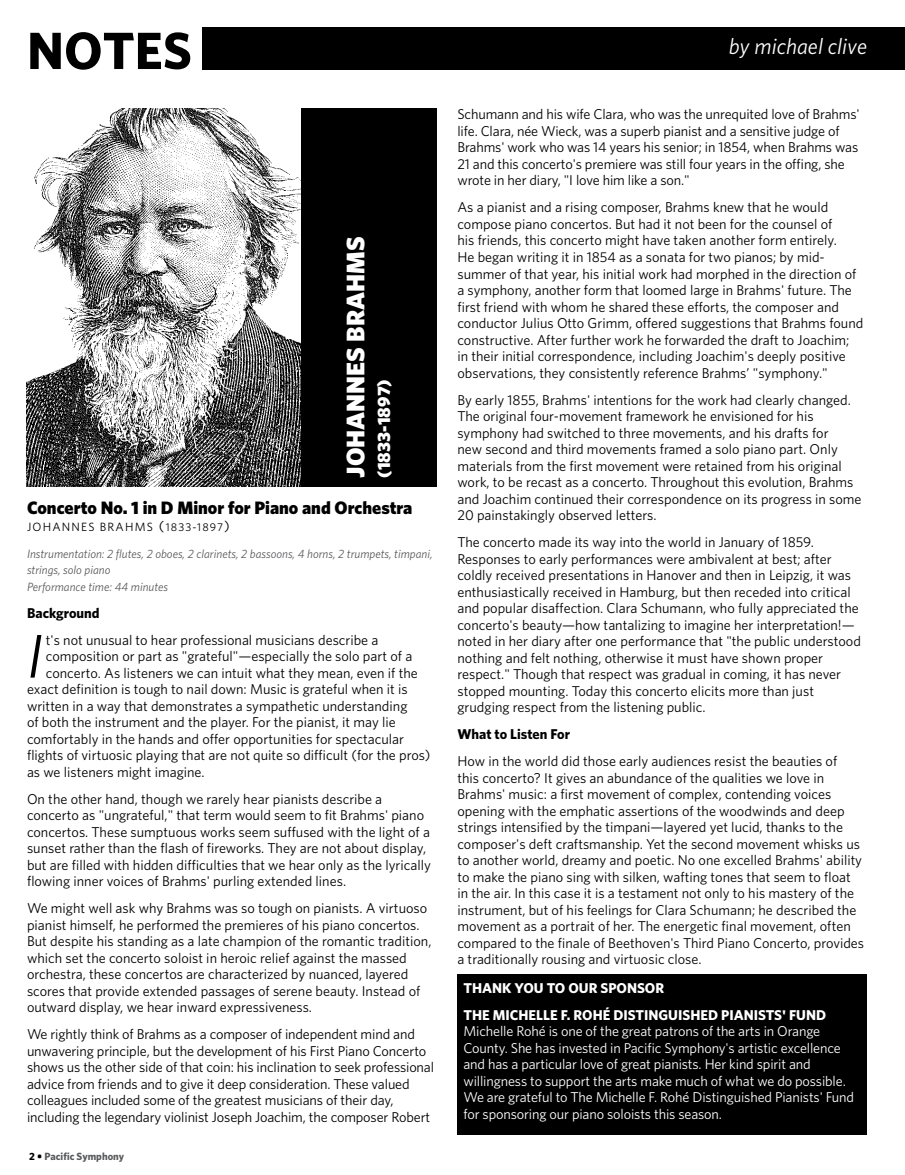
<style>
.page{position:relative;width:905px;height:1175px;background:#fff}
.page>*{position:absolute;margin:0;border:0;box-sizing:border-box;transform-origin:0 0}
.t1{font:italic 61.8px "Whitney";color:#000}
.t2{font:700 52.5px "Whitney";color:#000}
.t3{font:900 25.5px "Whitney";color:#fff}
.t4{font:italic 22.5px "Whitney";color:#fff}
.t5{font:900 18px "Whitney";color:#000}
.t6{font:900 18px "Whitney";color:#fff}
.t7{font:14.25px/16.5px "Whitney";color:#000}
.t8{font:14.25px/16.5px "Whitney";letter-spacing:-.01em;color:#fff}
.t9{font:700 14.25px/27px "Whitney";color:#fff}
.t10{font:700 14.25px "Whitney";color:#000}
.t11{font:italic 12px/16.5px "Whitney";color:#58595b}
.t12{font:12px "Whitney";letter-spacing:.1em;color:#000}
.t13{font:700 10.5px "Whitney";color:#58595b}
.s1{font-size:14.25px}
.s2{font-size:11.25px}
.s3{color:#000}
</style>
<div class="page">
<div style="left:202px;top:27px;width:702px;height:42px;background:#000"></div>
<img style="left:27px;top:108px;width:275px;height:378px">
<div style="left:302px;top:108px;width:135px;height:378px;background:#000"></div>
<div style="left:457px;top:973px;width:410px;height:161px;background:#000"></div>
<h2 class="t2" style="left:27px;top:16px;width:166px">NOTES</h2>
<h3 class="t4" style="left:728px;top:32px;width:140px">by michael clive</h3>
<p class="t7" style="left:457px;top:106px;width:403px">Schumann and his wife Clara, who was the unrequited love of Brahms' life. Clara, née Wieck, was a superb pianist and a sensitive judge of Brahms' work who was 14 years his senior; in 1854, when Brahms was 21 and this concerto's premiere was still four years in the offing, she wrote in her diary, "I love him like a son."</p>
<p class="t7" style="left:457px;top:199px;width:407px">As a pianist and a rising composer, Brahms knew that he would compose piano concertos. But had it not been for the counsel of<br>his friends, this concerto might have taken another form entirely.<br>He began writing it in 1854 as a sonata for two pianos; by mid&shy;summer of that year, his initial work had morphed in the direction of a symphony, another form that loomed large in Brahms' future. The first friend with whom he shared these efforts, the composer and conductor Julius Otto Grimm, offered suggestions that Brahms found constructive. After further work he forwarded the draft to Joachim; in their initial correspondence, including Joachim's deeply positive observations, they consistently reference Brahms’ "symphony."</p>
<p class="t7" style="left:457px;top:391px;width:405px">By early 1855, Brahms' intentions for the work had clearly changed.<br>The original four-movement framework he envisioned for his symphony had switched to three movements, and his drafts for<br>new second and third movements framed a solo piano part. Only materials from the first movement were retained from his original work, to be recast as a concerto. Throughout this evolution, Brahms and Joachim continued their correspondence on its progress in some 20 painstakingly observed letters.</p>
<p class="t7" style="left:457px;top:533px;width:405px">The concerto made its way into the world in January of 1859.<br>Responses to early performances were ambivalent at best; after coldly received presentations in Hanover and then in Leipzig, it was enthusiastically received in Hamburg, but then receded into critical and popular disaffection. Clara Schumann, who fully appreciated the concerto's beauty—how tantalizing to imagine her interpretation!— noted in her diary after one performance that "the public understood nothing and felt nothing, otherwise it must have shown proper respect." Though that respect was gradual in coming, it has never stopped mounting. Today this concerto elicits more than just grudging respect from the listening public.</p>
<p class="t10" style="left:457px;top:724px;width:114px">What to Listen For</p>
<p class="t7" style="left:457px;top:752px;width:408px">How in the world did those early audiences resist the beauties of<br>this concerto? It gives an abundance of the qualities we love in Brahms' music: a first movement of complex, contending voices opening with the emphatic assertions of the woodwinds and deep strings intensified by the timpani—layered yet lucid, thanks to the composer's deft craftsmanship. Yet the second movement whisks us to another world, dreamy and poetic. No one excelled Brahms' ability to make the piano sing with silken, wafting tones that seem to float in the air. In this case it is a testament not only to his mastery of the instrument, but of his feelings for Clara Schumann; he described the movement as a portrait of her. The energetic final movement, often compared to the finale of Beethoven's Third Piano Concerto, provides a traditionally rousing and virtuosic close.</p>
<h3 class="t3" style="left:338px;top:478px;width:243px;rotate:-90deg">JOHANNES BRAHMS</h3>
<p class="t6" style="left:371px;top:478px;width:100px;rotate:-90deg">(1833-1897)</p>
<p class="t5" style="left:27px;top:496px;width:387px">Concerto No. 1 in D Minor for Piano and Orchestra</p>
<p class="t12" style="left:27px;top:518px;width:204px">JOHANNES BRAHMS <span class="s1">(</span><span class="s2">1833-1897</span><span class="s1">)</span></p>
<p class="t11" style="left:27px;top:545px;width:407px">Instrumentation: 2 flutes, 2 oboes, 2 clarinets, 2 bassoons, 4 horns, 2 trumpets, timpani, strings, solo piano<br>Performance time: 44 minutes</p>
<p class="t10" style="left:27px;top:603px;width:74px">Background</p>
<h1 class="t1" style="left:27px;top:615px;width:17px">I</h1>
<p class="t7" style="left:46px;top:631px;width:334px">t's not unusual to hear professional musicians describe a</p>
<p class="t7" style="left:46px;top:647px;width:368px">composition or part as "grateful"—especially the solo part of a</p>
<p class="t7" style="left:46px;top:664px;width:373px">concerto. As listeners we can intuit what they mean, even if the</p>
<p class="t7" style="left:27px;top:680px;width:382px">exact definition is tough to nail down: Music is grateful when it is</p>
<p class="t7" style="left:27px;top:697px;width:382px">written in a way that demonstrates a sympathetic understanding</p>
<p class="t7" style="left:27px;top:713px;width:370px">of both the instrument and the player. For the pianist, it may lie</p>
<p class="t7" style="left:27px;top:730px;width:378px">comfortably in the hands and offer opportunities for spectacular</p>
<p class="t7" style="left:27px;top:746px;width:405px">flights of virtuosic playing that are not quite so difficult (for the pros)</p>
<p class="t7" style="left:27px;top:763px;width:179px">as we listeners might imagine.</p>
<p class="t7" style="left:27px;top:790px;width:405px">On the other hand, though we rarely hear pianists describe a concerto as "ungrateful," that term would seem to fit Brahms' piano concertos. These sumptuous works seem suffused with the light of a sunset rather than the flash of fireworks. They are not about display, but are filled with hidden difficulties that we hear only as the lyrically flowing inner voices of Brahms' purling extended lines.</p>
<p class="t7" style="left:27px;top:899px;width:406px">We might well ask why Brahms was so tough on pianists. A virtuoso pianist himself, he performed the premieres of his piano concertos.<br>But despite his standing as a late champion of the romantic tradition, which set the concerto soloist in heroic relief against the massed orchestra, these concertos are characterized by nuanced, layered scores that provide extended passages of serene beauty. Instead of outward display, we hear inward expressiveness.</p>
<p class="t7" style="left:27px;top:1025px;width:408px">We rightly think of Brahms as a composer of independent mind and unwavering principle, but the development of his First Piano Concerto shows us the other side of that coin: his inclination to seek professional advice from friends and to give it deep consideration. These valued colleagues included some of the greatest musicians of their day, including the legendary violinist Joseph Joachim, the composer Robert</p>
<p class="t9" style="left:463px;top:974px;width:364px">THANK YOU TO OUR SPONSOR<br>THE MICHELLE F. ROHÉ DISTINGUISHED PIANISTS' FUND</p>
<p class="t8" style="left:463px;top:1022px;width:392px">Michelle Rohé is one of the great patrons of the arts in Orange County. She has invested in Pacific Symphony's artistic excellence and has a particular love of great pianists. Her kind spirit and willingness to support the arts make much of what we do possible.<br>We are grateful to The Michelle F. Rohé Distinguished Pianists' Fund for sponsoring our piano soloists this season.</p>
<p class="t13" style="left:29px;top:1149px;width:96px"><span class="s3">2 •</span> Pacific Symphony</p>
</div>
